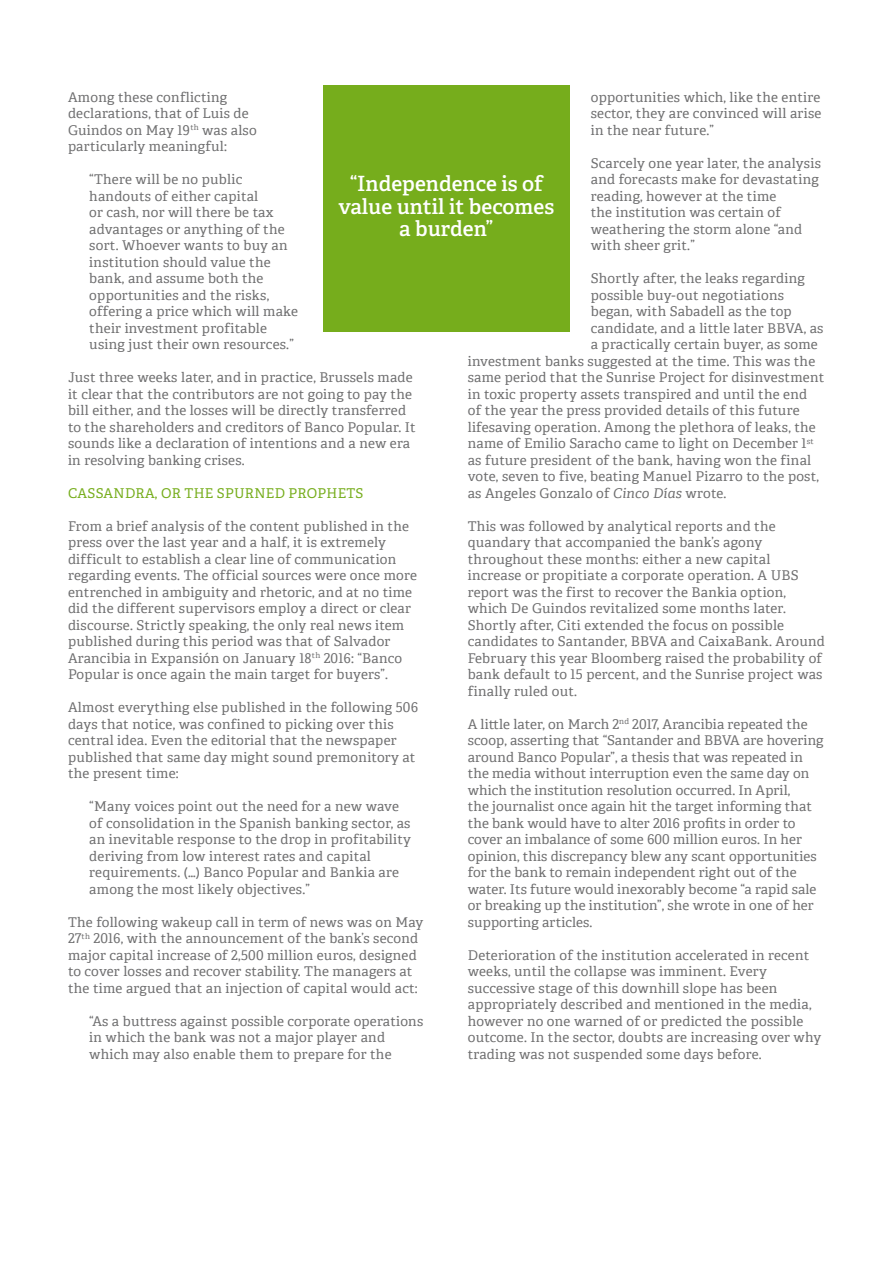
<style>
.page{position:relative;width:893px;height:1263px;background:#fff}
.page>*{position:absolute;margin:0;border:0;box-sizing:border-box;transform-origin:0 0}
.t1{font:600 21px/22.5px "Adelle";color:#fff;text-align:center}
.t2{font:13.5px/16.5px "Adelle";letter-spacing:.02em;color:#6e6e6f}
.t3{font:13.5px "Adelle";letter-spacing:.02em;color:#76ad1c}
.s1{font-style:italic}
</style>
<div class="page">
<div style="left:323px;top:85px;width:246px;height:247px;background:#76ad1c"></div>
<p class="t2" style="left:68px;top:88px;width:190px">Among these conflicting declarations, that of Luis de<br>Guindos on May 19<sup>th</sup> was also particularly meaningful:</p>
<p class="t2" style="left:89px;top:170px;width:210px">“There will be no public handouts of either capital<br>or cash, nor will there be tax advantages or anything of the sort. Whoever wants to buy an institution should value the bank, and assume both the opportunities and the risks, offering a price which will make their investment profitable using just their own resources.”</p>
<p class="t2" style="left:68px;top:368px;width:349px">Just three weeks later, and in practice, Brussels made it clear that the contributors are not going to pay the bill either, and the losses will be directly transferred to the shareholders and creditors of Banco Popular. It sounds like a declaration of intentions and a new era in resolving banking crises.</p>
<p class="t3" style="left:68px;top:483px;width:297px">CASSANDRA, OR THE SPURNED PROPHETS</p>
<p class="t2" style="left:68px;top:517px;width:351px">From a brief analysis of the content published in the press over the last year and a half, it is extremely difficult to establish a clear line of communication regarding events. The official sources were once more entrenched in ambiguity and rhetoric, and at no time did the different supervisors employ a direct or clear discourse. Strictly speaking, the only real news item published during this period was that of Salvador Arancibia in Expansión on January 18<sup>th</sup> 2016: “Banco Popular is once again the main target for buyers”.</p>
<p class="t2" style="left:68px;top:698px;width:352px">Almost everything else published in the following 506 days that notice, was confined to picking over this central idea. Even the editorial that the newspaper published that same day might sound premonitory at the present time:</p>
<p class="t2" style="left:89px;top:797px;width:323px">“Many voices point out the need for a new wave of consolidation in the Spanish banking sector, as an inevitable response to the drop in profitability deriving from low interest rates and capital requirements. (…) Banco Popular and Bankia are among the most likely objectives.”</p>
<p class="t2" style="left:68px;top:913px;width:357px">The following wakeup call in term of news was on May 27<sup>th</sup> 2016, with the announcement of the bank’s second major capital increase of 2,500 million euros, designed to cover losses and recover stability. The managers at the time argued that an injection of capital would act:</p>
<p class="t2" style="left:89px;top:1012px;width:335px">“As a buttress against possible corporate operations in which the bank was not a major player and which may also enable them to prepare for the</p>
<p class="t2" style="left:591px;top:88px;width:232px;text-align:justify">opportunities which, like the entire sector, they are convinced will arise in the near future.”</p>
<p class="t2" style="left:591px;top:154px;width:232px">Scarcely one year later, the analysis and forecasts make for devastating reading, however at the time<br>the institution was certain of weathering the storm alone “and with sheer grit.”</p>
<p class="t2" style="left:591px;top:269px;width:216px">Shortly after, the leaks regarding</p>
<p class="t2" style="left:591px;top:286px;width:195px">possible buy-out negotiations</p>
<p class="t2" style="left:591px;top:302px;width:202px">began, with Sabadell as the top</p>
<p class="t2" style="left:591px;top:319px;width:234px">candidate, and a little later BBVA, as</p>
<p class="t2" style="left:591px;top:335px;width:229px">a practically certain buyer, as some</p>
<p class="t2" style="left:468px;top:352px;width:349px">investment banks suggested at the time. This was the</p>
<p class="t2" style="left:468px;top:368px;width:358px">same period that the Sunrise Project for disinvestment</p>
<p class="t2" style="left:468px;top:385px;width:341px">in toxic property assets transpired and until the end</p>
<p class="t2" style="left:468px;top:401px;width:333px">of the year the press provided details of this future</p>
<p class="t2" style="left:468px;top:418px;width:350px">lifesaving operation. Among the plethora of leaks, the</p>
<p class="t2" style="left:468px;top:434px;width:348px">name of Emilio Saracho came to light on December 1<sup>st</sup></p>
<p class="t2" style="left:468px;top:451px;width:345px">as future president of the bank, having won the final</p>
<p class="t2" style="left:468px;top:467px;width:353px">vote, seven to five, beating Manuel Pizarro to the post,</p>
<p class="t2" style="left:468px;top:484px;width:260px">as Angeles Gonzalo of <span class="s1">Cinco Días</span> wrote.</p>
<p class="t2" style="left:468px;top:517px;width:359px">This was followed by analytical reports and the quandary that accompanied the bank’s agony throughout these months: either a new capital increase or propitiate a corporate operation. A UBS report was the first to recover the Bankia option, which De Guindos revitalized some months later.<br>Shortly after, Citi extended the focus on possible candidates to Santander, BBVA and CaixaBank. Around February this year Bloomberg raised the probability of bank default to 15 percent, and the Sunrise project was finally ruled out.</p>
<p class="t2" style="left:468px;top:715px;width:357px">A little later, on March 2<sup>nd</sup> 2017, Arancibia repeated the scoop, asserting that “Santander and BBVA are hovering around Banco Popular”, a thesis that was repeated in the media without interruption even the same day on which the institution resolution occurred. In April,<br>the journalist once again hit the target informing that the bank would have to alter 2016 profits in order to cover an imbalance of some 600 million euros. In her opinion, this discrepancy blew any scant opportunities for the bank to remain independent right out of the water. Its future would inexorably become “a rapid sale or breaking up the institution”, she wrote in one of her supporting articles.</p>
<p class="t2" style="left:468px;top:946px;width:355px">Deterioration of the institution accelerated in recent weeks, until the collapse was imminent. Every successive stage of this downhill slope has been appropriately described and mentioned in the media, however no one warned of or predicted the possible outcome. In the sector, doubts are increasing over why trading was not suspended some days before.</p>
<h1 class="t1" style="left:338px;top:172px;width:217px">“Independence is of value until it becomes a burden”</h1>
</div>
